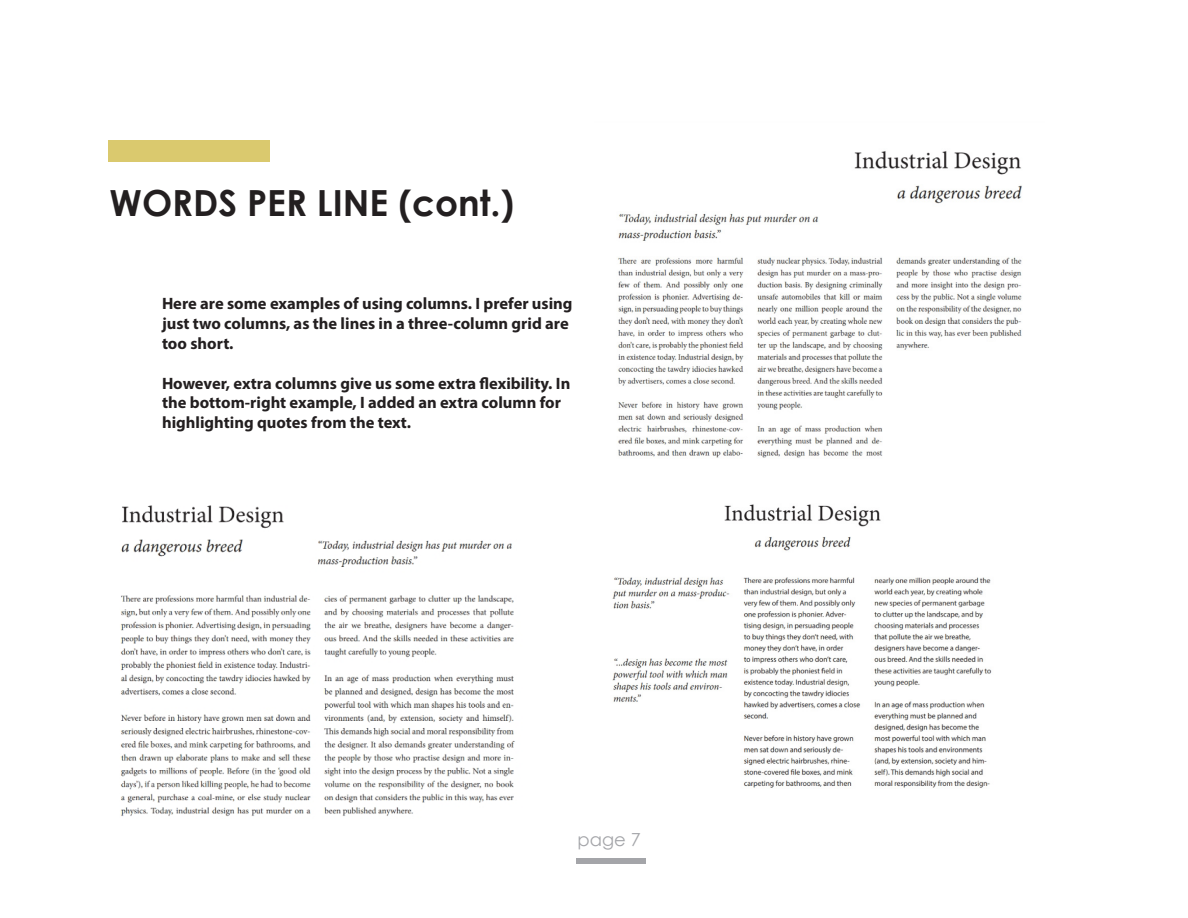
<style>
.page{position:relative;width:1188px;height:918px;background:#fff}
.page>*{position:absolute;margin:0;border:0;box-sizing:border-box;transform-origin:0 0}
.t1{font:700 36px "Century Gothic";color:#231f20}
.t2{font:18px "Century Gothic";color:#a4a5a9}
.t3{font:700 16.5px/19.8px "Myriad Pro";color:#231f20}
</style>
<div class="page">
<div style="left:108px;top:140px;width:162px;height:22px;background:#dac96e"></div>
<div style="left:577px;top:859px;width:69px;height:5px;background:#a4a5a9"></div>
<img style="left:120px;top:505px;width:395px;height:312px">
<img style="left:617px;top:151px;width:405px;height:307px">
<img style="left:612px;top:504px;width:380px;height:284px">
<p class="t1" style="left:110px;top:176px;width:406px">WORDS PER LINE (cont.)</p>
<p class="t3" style="left:162px;top:293px;width:412px">Here are some examples of using columns. I prefer using just two columns, as the lines in a three-column grid are too short.</p>
<p class="t3" style="left:162px;top:373px;width:410px">However, extra columns give us some extra flexibility. In the bottom-right example, I added an extra column for highlighting quotes from the text.</p>
<p class="t2" style="left:577px;top:827px;width:65px">page 7</p>
</div>
